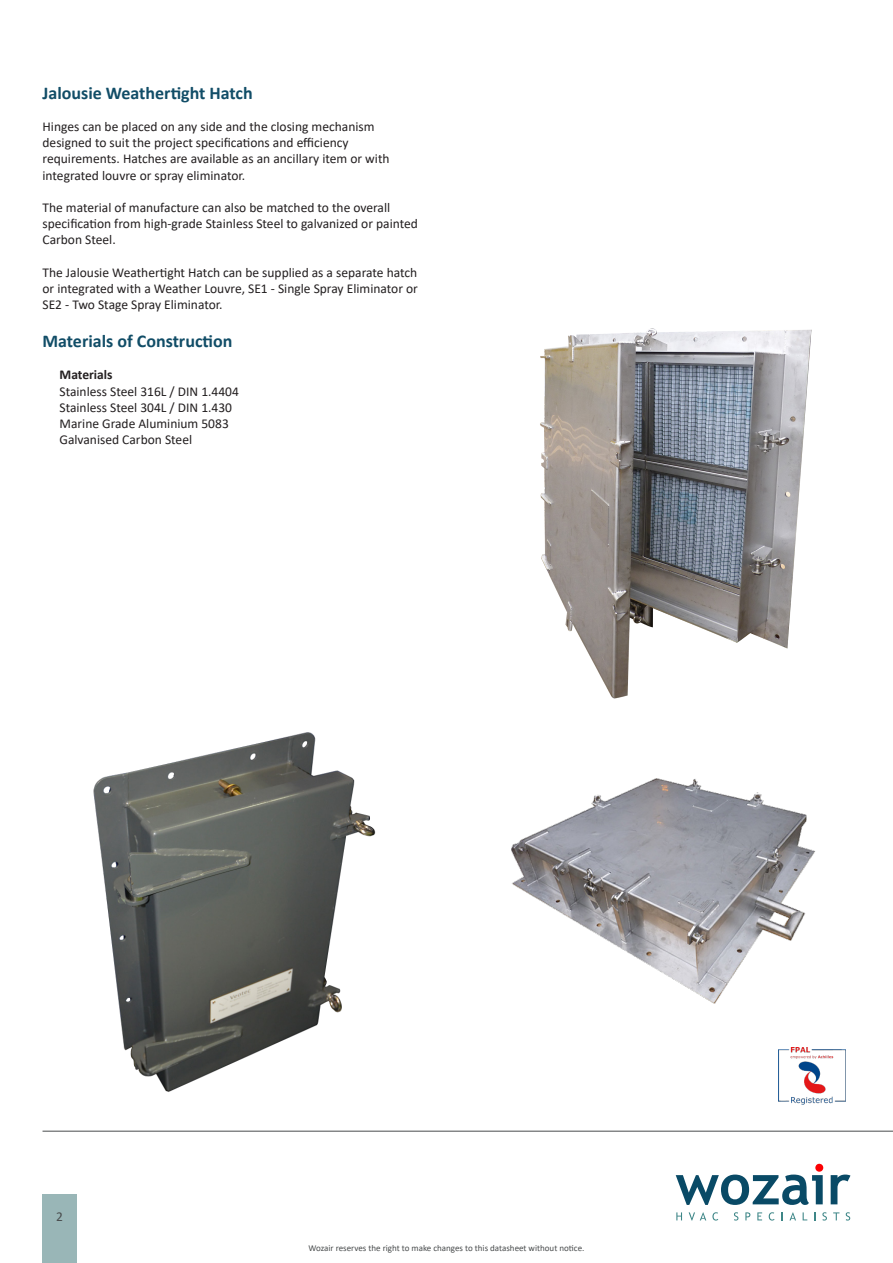
<style>
.page{position:relative;width:893px;height:1263px;background:#fff}
.page>*{position:absolute;margin:0;border:0;box-sizing:border-box;transform-origin:0 0}
.t1{font:700 18px "Calibri";color:#114d67}
.t2{font:13.5px/16.2px "Calibri";color:#231f20}
.t3{font:700 13.5px "Calibri";color:#231f20}
.t4{font:13.5px "Calibri";color:#494c4d}
.t5{font:9px "Calibri";color:#494c4d}
</style>
<div class="page">
<hr style="left:43px;top:1131px;width:850px;height:1px;background:#494c4d">
<svg style="left:676px;top:1164px;width:147px;height:41px"></svg>
<svg style="left:831px;top:1174px;width:19px;height:30px"></svg>
<svg style="left:676px;top:1212px;width:6px;height:8px"></svg>
<svg style="left:689px;top:1212px;width:17px;height:8px"></svg>
<svg style="left:712px;top:1212px;width:6px;height:8px"></svg>
<svg style="left:734px;top:1212px;width:4px;height:8px"></svg>
<svg style="left:745px;top:1212px;width:5px;height:8px"></svg>
<svg style="left:757px;top:1212px;width:5px;height:8px"></svg>
<svg style="left:769px;top:1212px;width:5px;height:8px"></svg>
<svg style="left:789px;top:1212px;width:7px;height:8px"></svg>
<svg style="left:822px;top:1212px;width:5px;height:8px"></svg>
<svg style="left:833px;top:1212px;width:6px;height:8px"></svg>
<svg style="left:846px;top:1212px;width:4px;height:8px"></svg>
<img style="left:93px;top:732px;width:283px;height:360px">
<img style="left:511px;top:778px;width:305px;height:226px">
<img style="left:540px;top:328px;width:272px;height:371px">
<img style="left:778px;top:1047px;width:68px;height:58px">
<div style="left:43px;top:1195px;width:34px;height:68px;background:#99b6b7"></div>
<hr style="left:892px;top:0;width:1px;height:1263px;background:#114d67">
<p class="t1" style="left:43px;top:80px;width:212px">Jalousie Weathertight Hatch</p>
<p class="t2" style="left:43px;top:118px;width:349px">Hinges can be placed on any side and the closing mechanism designed to suit the project specifications and efficiency requirements. Hatches are available as an ancillary item or with integrated louvre or spray eliminator.</p>
<p class="t2" style="left:43px;top:199px;width:377px">The material of manufacture can also be matched to the overall specification from high-grade Stainless Steel to galvanized or painted<br>Carbon Steel.</p>
<p class="t2" style="left:43px;top:264px;width:377px;text-align:justify">The Jalousie Weathertight Hatch can be supplied as a separate hatch or integrated with a Weather Louvre, SE1 - Single Spray Eliminator or SE2 - Two Stage Spray Eliminator.</p>
<p class="t1" style="left:43px;top:328px;width:191px">Materials of Construction</p>
<p class="t3" style="left:60px;top:365px;width:55px">Materials</p>
<p class="t2" style="left:60px;top:383px;width:181px">Stainless Steel 316L / DIN 1.4404</p>
<p class="t2" style="left:60px;top:399px;width:174px">Stainless Steel 304L / DIN 1.430</p>
<p class="t2" style="left:60px;top:415px;width:171px">Marine Grade Aluminium 5083</p>
<p class="t2" style="left:60px;top:431px;width:134px">Galvanised Carbon Steel</p>
<p class="t4" style="left:56px;top:1207px;width:8px">2</p>
<p class="t5" style="left:309px;top:1241px;width:277px">Wozair reserves the right to make changes to this datasheet without notice.</p>
</div>
